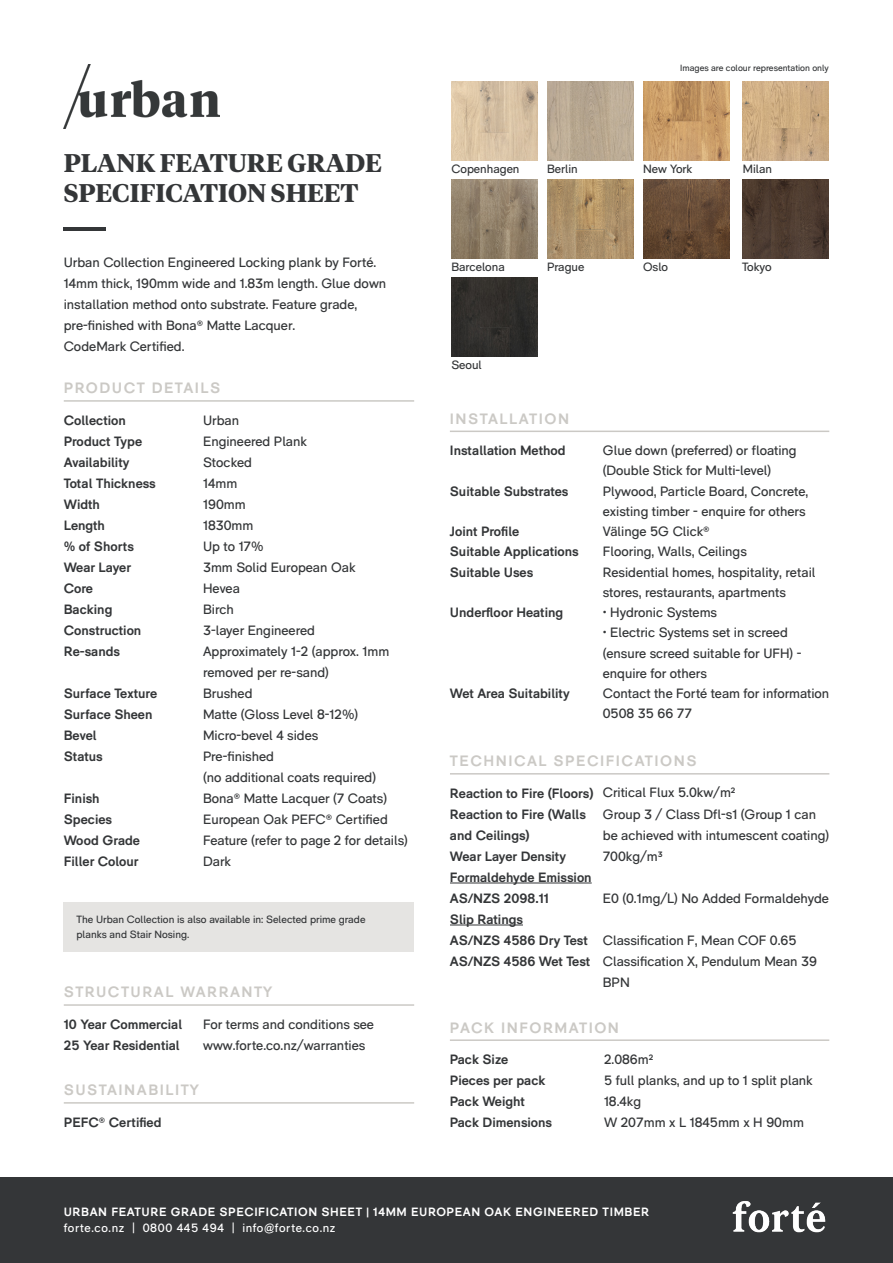
<style>
.page{position:relative;width:893px;height:1263px;background:#fff}
.page>*{position:absolute;margin:0;border:0;box-sizing:border-box;transform-origin:0 0}
.t1{font:700 25.5px "Tiempos Headline";color:#343638}
.t2{font:700 15px "RM Pro";letter-spacing:.1em;color:#cbc9c5}
.t3{font:13.5px/21px "RM Pro";color:#343638}
.t4{font:700 13.5px "RM Pro";color:#343638}
.t5{font:700 12px "RM Pro";letter-spacing:.05em;color:#fff}
.t6{font:12px "RM Pro";color:#343638}
.t7{font:12px "RM Pro";letter-spacing:.05em;color:#fff}
.t8{font:10.5px/15px "RM Pro";color:#343638}
.t9{font:9px "RM Pro";color:#343638}
.s1{font-weight:400}
</style>
<div class="page">
<div style="left:0;top:1178px;width:893px;height:85px;background:#343638"></div>
<img style="left:732px;top:1201px;width:94px;height:32px">
<hr style="left:64px;top:1004px;width:350px;height:2px;background:#cbc9c5">
<hr style="left:64px;top:228px;width:42px;height:3px;background:#343638">
<hr style="left:450px;top:431px;width:379px;height:1px;background:#cbc9c5">
<hr style="left:450px;top:1039px;width:379px;height:2px;background:#cbc9c5">
<hr style="left:64px;top:400px;width:350px;height:2px;background:#cbc9c5">
<div style="left:64px;top:902px;width:350px;height:49px;background:#e5e4e2"></div>
<hr style="left:64px;top:1102px;width:350px;height:1px;background:#cbc9c5">
<hr style="left:450px;top:773px;width:379px;height:1px;background:#cbc9c5">
<hr style="left:450px;top:883px;width:142px;height:1px;background:#343638">
<hr style="left:450px;top:925px;width:73px;height:1px;background:#343638">
<img style="left:64px;top:64px;width:156px;height:64px">
<img style="left:643px;top:81px;width:86px;height:79px">
<img style="left:742px;top:179px;width:86px;height:79px">
<img style="left:547px;top:81px;width:86px;height:79px">
<img style="left:643px;top:179px;width:86px;height:79px">
<img style="left:451px;top:81px;width:86px;height:79px">
<img style="left:547px;top:179px;width:86px;height:79px">
<img style="left:451px;top:277px;width:86px;height:79px">
<img style="left:742px;top:81px;width:86px;height:79px">
<img style="left:451px;top:179px;width:86px;height:79px">
<p class="t1" style="left:64px;top:145px;width:320px">PLANK FEATURE GRADE</p>
<p class="t1" style="left:64px;top:175px;width:296px">SPECIFICATION SHEET</p>
<p class="t3" style="left:64px;top:252px;width:324px">Urban Collection Engineered Locking plank by Forté.<br>14mm thick, 190mm wide and 1.83m length. Glue down installation method onto substrate. Feature grade, pre-finished with Bona® Matte Lacquer.<br>CodeMark Certified.</p>
<p class="t2" style="left:64px;top:379px;width:158px">PRODUCT DETAILS</p>
<p class="t4" style="left:64px;top:412px;width:64px">Collection</p>
<p class="t4" style="left:64px;top:433px;width:80px">Product Type</p>
<p class="t4" style="left:64px;top:454px;width:67px">Availability</p>
<p class="t4" style="left:64px;top:475px;width:94px">Total Thickness</p>
<p class="t4" style="left:64px;top:496px;width:38px">Width</p>
<p class="t4" style="left:64px;top:517px;width:43px">Length</p>
<p class="t4" style="left:64px;top:538px;width:72px">% of Shorts</p>
<p class="t4" style="left:64px;top:559px;width:69px">Wear Layer</p>
<p class="t4" style="left:64px;top:580px;width:31px">Core</p>
<p class="t4" style="left:64px;top:601px;width:50px">Backing</p>
<p class="t4" style="left:64px;top:622px;width:79px">Construction</p>
<p class="t4" style="left:64px;top:643px;width:58px">Re-sands</p>
<p class="t4" style="left:64px;top:685px;width:95px">Surface Texture</p>
<p class="t4" style="left:64px;top:706px;width:90px">Surface Sheen</p>
<p class="t4" style="left:64px;top:727px;width:34px">Bevel</p>
<p class="t4" style="left:64px;top:748px;width:41px">Status</p>
<p class="t4" style="left:64px;top:790px;width:37px">Finish</p>
<p class="t4" style="left:64px;top:811px;width:50px">Species</p>
<p class="t4" style="left:64px;top:832px;width:78px">Wood Grade</p>
<p class="t4" style="left:64px;top:853px;width:76px">Filler Colour</p>
<p class="t3" style="left:203px;top:410px;width:38px">Urban</p>
<p class="t3" style="left:203px;top:431px;width:105px">Engineered Plank</p>
<p class="t3" style="left:203px;top:452px;width:50px">Stocked</p>
<p class="t3" style="left:203px;top:473px;width:36px">14mm</p>
<p class="t3" style="left:203px;top:494px;width:44px">190mm</p>
<p class="t3" style="left:203px;top:515px;width:52px">1830mm</p>
<p class="t3" style="left:203px;top:536px;width:62px">Up to 17%</p>
<p class="t3" style="left:203px;top:557px;width:154px">3mm Solid European Oak</p>
<p class="t3" style="left:203px;top:578px;width:38px">Hevea</p>
<p class="t3" style="left:203px;top:599px;width:32px">Birch</p>
<p class="t3" style="left:203px;top:620px;width:113px">3-layer Engineered</p>
<p class="t3" style="left:203px;top:641px;width:188px">Approximately 1-2 (approx. 1mm removed per re-sand)</p>
<p class="t3" style="left:203px;top:683px;width:51px">Brushed</p>
<p class="t3" style="left:203px;top:704px;width:157px">Matte (Gloss Level 8-12%)</p>
<p class="t3" style="left:203px;top:725px;width:117px">Micro-bevel 4 sides</p>
<p class="t3" style="left:203px;top:746px;width:72px">Pre-finished</p>
<p class="t3" style="left:203px;top:767px;width:174px">(no additional coats required)</p>
<p class="t3" style="left:203px;top:788px;width:185px">Bona® Matte Lacquer (7 Coats)</p>
<p class="t3" style="left:203px;top:809px;width:206px">European Oak PEFC® Certified<br>Feature (refer to page 2 for details)</p>
<p class="t3" style="left:203px;top:851px;width:29px">Dark</p>
<p class="t8" style="left:77px;top:912px;width:290px">The Urban Collection is also available in: Selected prime grade planks and Stair Nosing.</p>
<p class="t2" style="left:64px;top:983px;width:210px">STRUCTURAL WARRANTY</p>
<p class="t4" style="left:64px;top:1016px;width:120px">10 Year Commercial</p>
<p class="t4" style="left:64px;top:1037px;width:118px">25 Year Residential</p>
<p class="t3" style="left:203px;top:1014px;width:172px">For terms and conditions see</p>
<p class="t3" style="left:203px;top:1035px;width:164px">www.forte.co.nz/warranties</p>
<p class="t2" style="left:64px;top:1081px;width:137px">SUSTAINABILITY</p>
<p class="t4" style="left:64px;top:1114px;width:99px">PEFC<span class="s1">®</span> Certified</p>
<p class="t9" style="left:680px;top:63px;width:150px">Images are colour representation only</p>
<p class="t6" style="left:451px;top:162px;width:70px">Copenhagen</p>
<p class="t6" style="left:547px;top:162px;width:32px">Berlin</p>
<p class="t6" style="left:643px;top:162px;width:51px">New York</p>
<p class="t6" style="left:743px;top:162px;width:31px">Milan</p>
<p class="t6" style="left:451px;top:260px;width:55px">Barcelona</p>
<p class="t6" style="left:547px;top:260px;width:39px">Prague</p>
<p class="t6" style="left:643px;top:260px;width:27px">Oslo</p>
<p class="t6" style="left:742px;top:260px;width:31px">Tokyo</p>
<p class="t6" style="left:451px;top:358px;width:32px">Seoul</p>
<p class="t2" style="left:450px;top:410px;width:121px">INSTALLATION</p>
<p class="t4" style="left:450px;top:442px;width:117px">Installation Method</p>
<p class="t4" style="left:450px;top:483px;width:120px">Suitable Substrates</p>
<p class="t4" style="left:450px;top:523px;width:71px">Joint Profile</p>
<p class="t4" style="left:450px;top:544px;width:130px">Suitable Applications</p>
<p class="t4" style="left:450px;top:564px;width:85px">Suitable Uses</p>
<p class="t4" style="left:450px;top:604px;width:115px">Underfloor Heating</p>
<p class="t4" style="left:450px;top:685px;width:121px">Wet Area Suitability</p>
<p class="t3" style="left:603px;top:440px;width:195px">Glue down (preferred) or floating</p>
<p class="t3" style="left:603px;top:460px;width:170px">(Double Stick for Multi-level)</p>
<p class="t3" style="left:603px;top:481px;width:207px;line-height:20.2px">Plywood, Particle Board, Concrete, existing timber - enquire for others</p>
<p class="t3" style="left:603px;top:521px;width:108px">Välinge 5G Click®</p>
<p class="t3" style="left:603px;top:541px;width:146px">Flooring, Walls, Ceilings</p>
<p class="t3" style="left:603px;top:562px;width:214px;line-height:20.2px">Residential homes, hospitality, retail stores, restaurants, apartments</p>
<p class="t3" style="left:603px;top:602px;width:116px">• Hydronic Systems</p>
<p class="t3" style="left:603px;top:622px;width:187px">• Electric Systems set in screed</p>
<p class="t3" style="left:603px;top:643px;width:200px">(ensure screed suitable for UFH) -</p>
<p class="t3" style="left:603px;top:663px;width:106px">enquire for others</p>
<p class="t3" style="left:603px;top:683px;width:228px">Contact the Forté team for information</p>
<p class="t3" style="left:603px;top:703px;width:91px">0508 35 66 77</p>
<p class="t2" style="left:450px;top:752px;width:248px">TECHNICAL SPECIFICATIONS</p>
<p class="t4" style="left:450px;top:785px;width:145px">Reaction to Fire (Floors)</p>
<p class="t4" style="left:450px;top:806px;width:137px">Reaction to Fire (Walls</p>
<p class="t4" style="left:450px;top:827px;width:81px">and Ceilings)</p>
<p class="t4" style="left:450px;top:848px;width:117px">Wear Layer Density</p>
<p class="t4" style="left:450px;top:869px;width:143px">Formaldehyde Emission</p>
<p class="t4" style="left:450px;top:890px;width:101px">AS/NZS 2098.11</p>
<p class="t4" style="left:450px;top:911px;width:75px">Slip Ratings</p>
<p class="t4" style="left:450px;top:932px;width:139px">AS/NZS 4586 Dry Test</p>
<p class="t4" style="left:450px;top:953px;width:142px">AS/NZS 4586 Wet Test</p>
<p class="t3" style="left:603px;top:783px;width:134px">Critical Flux 5.0kw/m²</p>
<p class="t3" style="left:603px;top:804px;width:228px">Group 3 / Class Dfl-s1 (Group 1 can be achieved with intumescent coating)</p>
<p class="t3" style="left:603px;top:846px;width:61px">700kg/m³</p>
<p class="t3" style="left:603px;top:888px;width:228px">E0 (0.1mg/L) No Added Formaldehyde</p>
<p class="t3" style="left:603px;top:930px;width:195px">Classification F, Mean COF 0.65</p>
<p class="t3" style="left:603px;top:951px;width:216px">Classification X, Pendulum Mean 39<br>BPN</p>
<p class="t2" style="left:450px;top:1018px;width:171px">PACK INFORMATION</p>
<p class="t4" style="left:450px;top:1051px;width:60px">Pack Size</p>
<p class="t4" style="left:450px;top:1072px;width:97px">Pieces per pack</p>
<p class="t4" style="left:450px;top:1093px;width:77px">Pack Weight</p>
<p class="t4" style="left:450px;top:1114px;width:104px">Pack Dimensions</p>
<p class="t3" style="left:604px;top:1049px;width:51px">2.086m²</p>
<p class="t3" style="left:604px;top:1070px;width:210px">5 full planks, and up to 1 split plank</p>
<p class="t3" style="left:604px;top:1091px;width:39px">18.4kg</p>
<p class="t3" style="left:604px;top:1112px;width:201px">W 207mm x L 1845mm x H 90mm</p>
<p class="t5" style="left:64px;top:1204px;width:587px">URBAN FEATURE GRADE SPECIFICATION SHEET | 14MM EUROPEAN OAK ENGINEERED TIMBER</p>
<p class="t7" style="left:64px;top:1221px;width:273px">forte.co.nz | 0800 445 494 | info@forte.co.nz</p>
</div>
